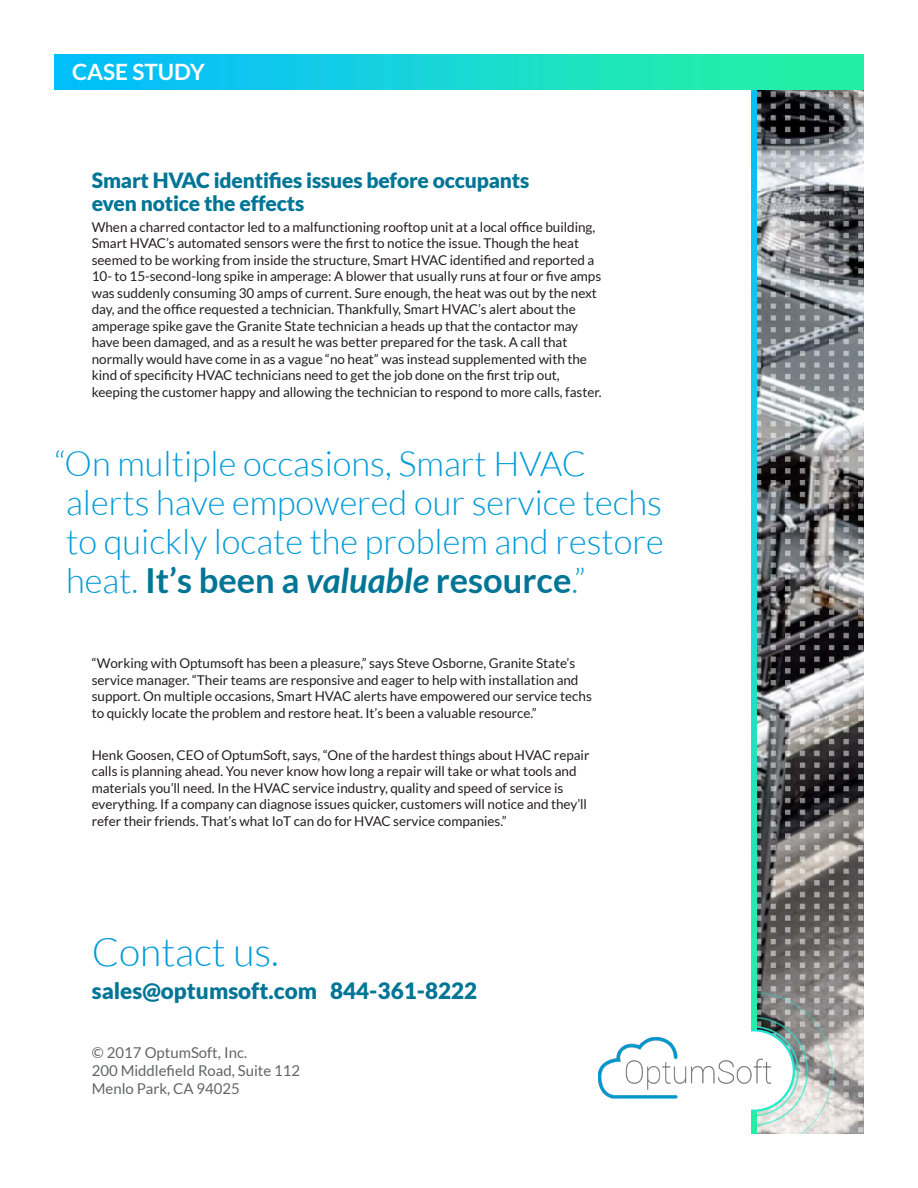
<style>
.page{position:relative;width:918px;height:1188px;background:#fff}
.page>*{position:absolute;margin:0;border:0;box-sizing:border-box;transform-origin:0 0}
.t1{font:300 39px "Lato";color:#009bd8}
.t2{font:300 34.5px/39px "Lato";color:#009bd8}
.t3{font:900 22.5px "Lato";color:#007596}
.t4{font:700 22.5px "Lato";color:#fff}
.t5{font:900 21px/22.5px "Lato";letter-spacing:-.01em;color:#007596}
.t6{font:15px/18px "Lato";color:#636466}
.t7{font:13.5px/16.5px "Lato";letter-spacing:-.005em;color:#231f20}
.s1{font-weight:700;color:#007596}
.s2{font-weight:700;font-style:italic;color:#007596}
</style>
<div class="page">
<img style="left:757px;top:90px;width:106px;height:1044px">
<img style="left:751px;top:90px;width:6px;height:1044px">
<img style="left:751px;top:1029px;width:44px;height:83px">
<img style="left:598px;top:1036px;width:180px;height:65px">
<img style="left:54px;top:54px;width:810px;height:36px">
<h3 class="t4" style="left:72px;top:59px;width:134px">CASE STUDY</h3>
<h3 class="t5" style="left:92px;top:169px;width:439px">Smart HVAC identifies issues before occupants even notice the effects</h3>
<p class="t7" style="left:92px;top:219px;width:511px">When a charred contactor led to a malfunctioning rooftop unit at a local office building, Smart HVAC’s automated sensors were the first to notice the issue. Though the heat seemed to be working from inside the structure, Smart HVAC identified and reported a 10- to 15-second-long spike in amperage: A blower that usually runs at four or five amps was suddenly consuming 30 amps of current. Sure enough, the heat was out by the next day, and the office requested a technician. Thankfully, Smart HVAC’s alert about the amperage spike gave the Granite State technician a heads up that the contactor may have been damaged, and as a result he was better prepared for the task. A call that normally would have come in as a vague “no heat” was instead supplemented with the kind of specificity HVAC technicians need to get the job done on the first trip out, keeping the customer happy and allowing the technician to respond to more calls, faster.</p>
<h2 class="t2" style="left:66px;top:445px;width:599px;text-indent:-12px">“On multiple occasions, Smart HVAC alerts have empowered our service techs to quickly locate the problem and restore heat. <span class="s1">It’s been a</span> <span class="s2">valuable</span> <span class="s1">resource</span>.”</h2>
<p class="t7" style="left:92px;top:655px;width:502px">“Working with Optumsoft has been a pleasure,” says Steve Osborne, Granite State’s service manager. “Their teams are responsive and eager to help with installation and support. On multiple occasions, Smart HVAC alerts have empowered our service techs to quickly locate the problem and restore heat. It’s been a valuable resource.”</p>
<p class="t7" style="left:92px;top:746px;width:499px">Henk Goosen, CEO of OptumSoft, says, “One of the hardest things about HVAC repair calls is planning ahead. You never know how long a repair will take or what tools and materials you’ll need. In the HVAC service industry, quality and speed of service is everything. If a company can diagnose issues quicker, customers will notice and they’ll refer their friends. That’s what IoT can do for HVAC service companies.”</p>
<h1 class="t1" style="left:92px;top:931px;width:189px">Contact us.</h1>
<h3 class="t3" style="left:92px;top:978px;width:387px">sales@optumsoft.com 844-361-8222</h3>
<p class="t6" style="left:92px;top:1044px;width:210px">© 2017 OptumSoft, Inc.<br>200 Middlefield Road, Suite 112<br>Menlo Park, CA 94025</p>
</div>
